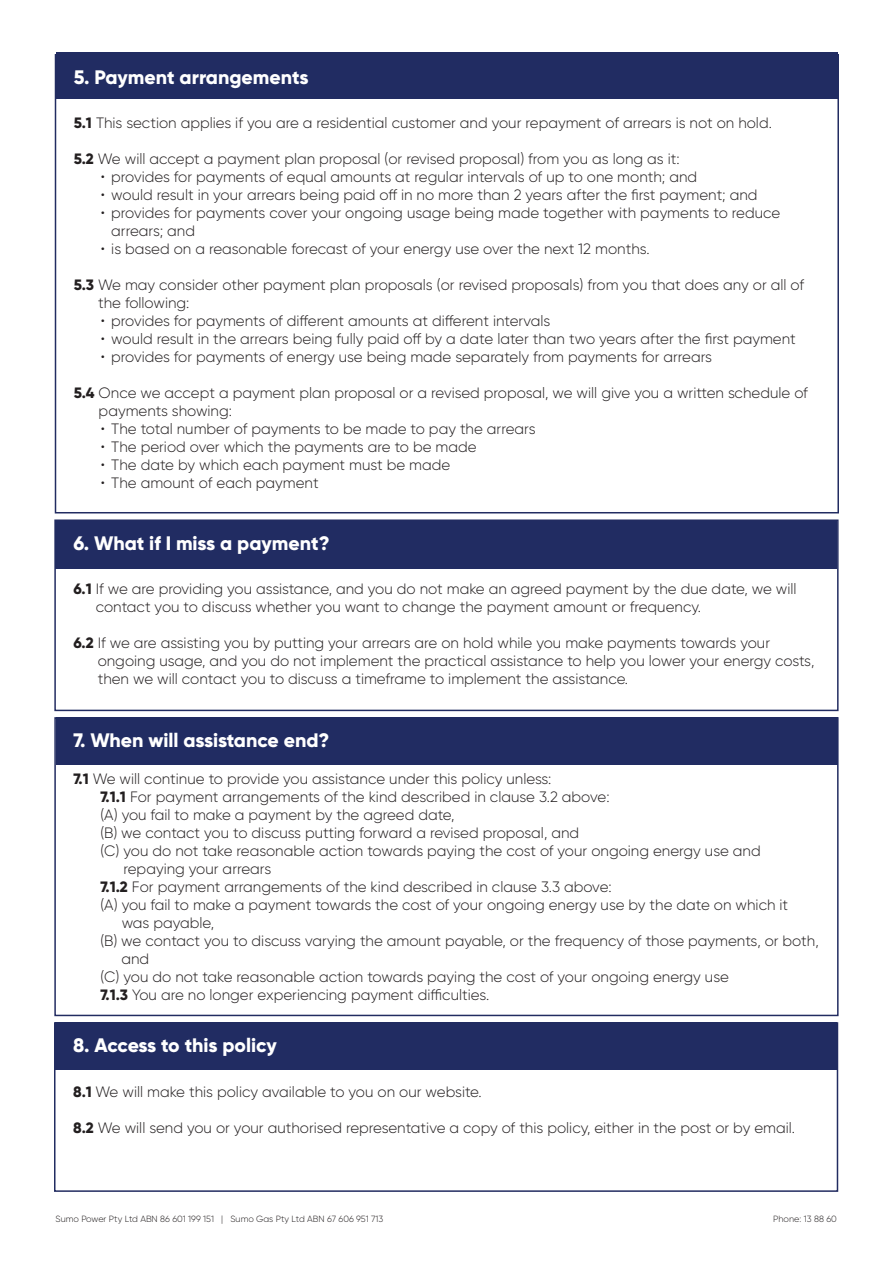
<style>
.page{position:relative;width:893px;height:1263px;background:#fff}
.page>*{position:absolute;margin:0;border:0;box-sizing:border-box;transform-origin:0 0}
.t1{font:800 19.5px "Gilroy";color:#fff}
.t2{font:300 15px/18px "Gilroy";color:#231f20}
.t3{font:300 9px "Gilroy";color:#231f20}
.s1{font-weight:800}
</style>
<div class="page">
<div style="left:57px;top:1025px;width:778px;height:44px;background:#212c62"></div>
<div style="left:57px;top:720px;width:779px;height:44px;background:#212c62"></div>
<div style="left:57px;top:522px;width:779px;height:46px;background:#212c62"></div>
<div style="left:56px;top:52px;width:781px;height:47px;background:#212c62"></div>
<div style="left:55px;top:54px;width:784px;height:459px;border:2px solid #222c61"></div>
<div style="left:54px;top:519px;width:785px;height:192px;border:2px solid #222c61"></div>
<div style="left:54px;top:717px;width:785px;height:299px;border:2px solid #222c61"></div>
<div style="left:54px;top:1022px;width:784px;height:170px;border:2px solid #222c61"></div>
<h1 class="t1" style="left:74px;top:65px;width:236px">5. Payment arrangements</h1>
<p class="t2" style="left:74px;top:114px;width:700px"><span class="s1">5.1</span> This section applies if you are a residential customer and your repayment of arrears is not on hold.</p>
<p class="t2" style="left:74px;top:150px;width:607px"><span class="s1">5.2</span> We will accept a payment plan proposal (or revised proposal) from you as long as it:</p>
<p class="t2" style="left:101px;top:168px;width:598px">• provides for payments of equal amounts at regular intervals of up to one month; and</p>
<p class="t2" style="left:101px;top:186px;width:658px">• would result in your arrears being paid off in no more than 2 years after the first payment; and</p>
<p class="t2" style="left:111px;top:204px;width:670px;text-indent:-10px">• provides for payments cover your ongoing usage being made together with payments to reduce arrears; and</p>
<p class="t2" style="left:101px;top:240px;width:550px">• is based on a reasonable forecast of your energy use over the next 12 months.</p>
<p class="t2" style="left:98px;top:276px;width:707px;text-indent:-24px"><span class="s1">5.3</span> We may consider other payment plan proposals (or revised proposals) from you that does any or all of the following:</p>
<p class="t2" style="left:101px;top:312px;width:451px">• provides for payments of different amounts at different intervals</p>
<p class="t2" style="left:101px;top:330px;width:697px">• would result in the arrears being fully paid off by a date later than two years after the first payment</p>
<p class="t2" style="left:101px;top:348px;width:613px">• provides for payments of energy use being made separately from payments for arrears</p>
<p class="t2" style="left:99px;top:384px;width:711px;text-indent:-25px"><span class="s1">5.4</span> Once we accept a payment plan proposal or a revised proposal, we will give you a written schedule of payments showing:</p>
<p class="t2" style="left:101px;top:420px;width:436px">• The total number of payments to be made to pay the arrears</p>
<p class="t2" style="left:101px;top:438px;width:377px">• The period over which the payments are to be made</p>
<p class="t2" style="left:101px;top:456px;width:351px">• The date by which each payment must be made</p>
<p class="t2" style="left:101px;top:474px;width:219px">• The amount of each payment</p>
<h1 class="t1" style="left:73px;top:530px;width:258px">6. What if I miss a payment?</h1>
<p class="t2" style="left:96px;top:579px;width:702px;text-indent:-22px"><span class="s1">6.1</span> If we are providing you assistance, and you do not make an agreed payment by the due date, we will contact you to discuss whether you want to change the payment amount or frequency.</p>
<p class="t2" style="left:98px;top:633px;width:718px;text-indent:-24px"><span class="s1">6.2</span> If we are assisting you by putting your arrears are on hold while you make payments towards your ongoing usage, and you do not implement the practical assistance to help you lower your energy costs, then we will contact you to discuss a timeframe to implement the assistance.</p>
<h1 class="t1" style="left:73px;top:728px;width:257px">7. When will assistance end?</h1>
<p class="t2" style="left:73px;top:769px;width:479px"><span class="s1">7.1</span> We will continue to provide you assistance under this policy unless:</p>
<p class="t2" style="left:100px;top:787px;width:511px"><span class="s1">7.1.1</span> For payment arrangements of the kind described in clause 3.2 above:</p>
<p class="t2" style="left:100px;top:805px;width:356px">(A) you fail to make a payment by the agreed date,</p>
<p class="t2" style="left:100px;top:823px;width:480px">(B) we contact you to discuss putting forward a revised proposal, and</p>
<p class="t2" style="left:100px;top:841px;width:662px">(C) you do not take reasonable action towards paying the cost of your ongoing energy use and</p>
<p class="t2" style="left:123px;top:859px;width:149px">repaying your arrears</p>
<p class="t2" style="left:100px;top:877px;width:513px"><span class="s1">7.1.2</span> For payment arrangements of the kind described in clause 3.3 above:</p>
<p class="t2" style="left:100px;top:895px;width:689px">(A) you fail to make a payment towards the cost of your ongoing energy use by the date on which it</p>
<p class="t2" style="left:122px;top:913px;width:94px">was payable,</p>
<p class="t2" style="left:100px;top:931px;width:720px">(B) we contact you to discuss varying the amount payable, or the frequency of those payments, or both,</p>
<p class="t2" style="left:121px;top:949px;width:29px">and</p>
<p class="t2" style="left:100px;top:967px;width:630px">(C) you do not take reasonable action towards paying the cost of your ongoing energy use</p>
<p class="t2" style="left:100px;top:985px;width:390px"><span class="s1">7.1.3</span> You are no longer experiencing payment difficulties.</p>
<h1 class="t1" style="left:73px;top:1033px;width:205px">8. Access to this policy</h1>
<p class="t2" style="left:73px;top:1082px;width:410px"><span class="s1">8.1</span> We will make this policy available to you on our website.</p>
<p class="t2" style="left:73px;top:1118px;width:723px"><span class="s1">8.2</span> We will send you or your authorised representative a copy of this policy, either in the post or by email.</p>
<p class="t3" style="left:55px;top:1214px;width:329px">Sumo Power Pty Ltd ABN 86 601 199 151 | Sumo Gas Pty Ltd ABN 67 606 951 713</p>
<p class="t3" style="left:773px;top:1214px;width:65px">Phone: 13 88 60</p>
</div>
